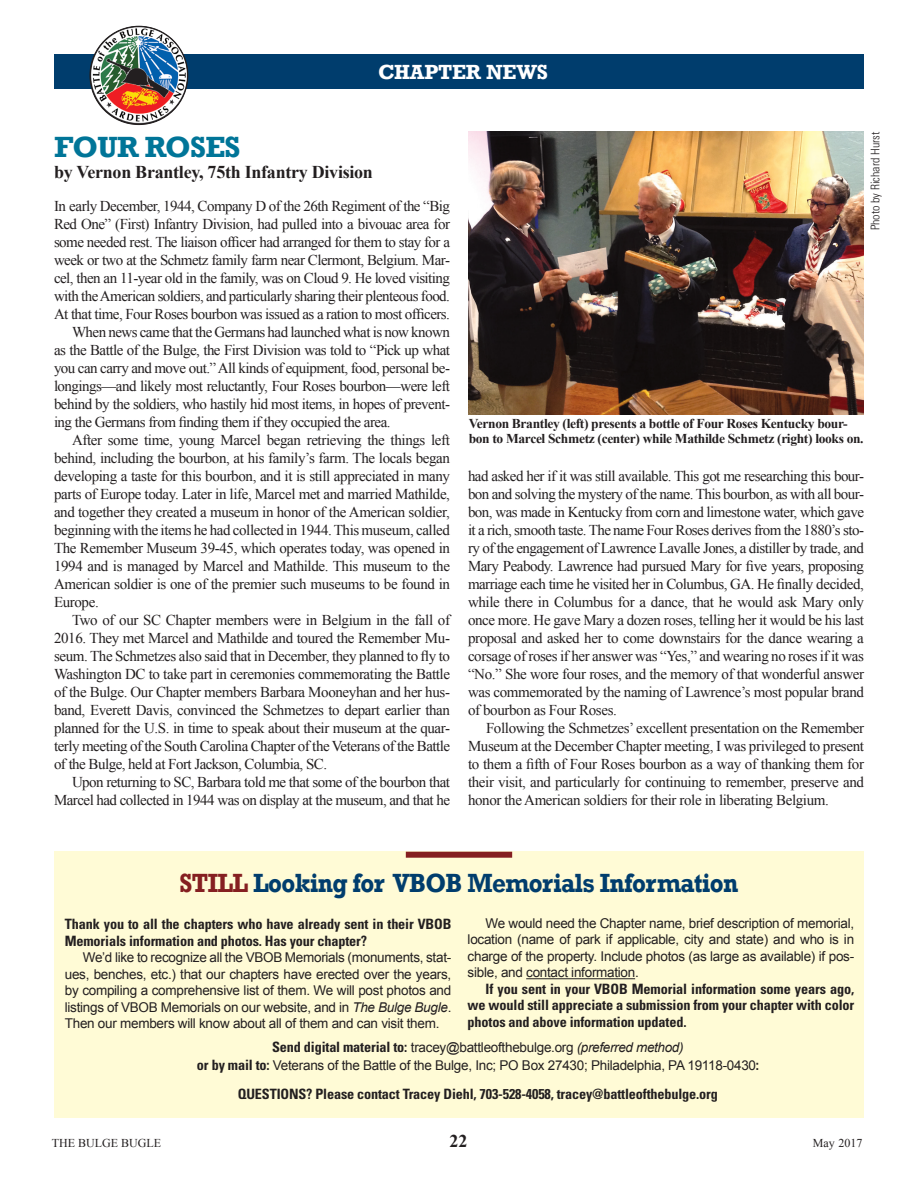
<style>
.page{position:relative;width:918px;height:1188px;background:#fff}
.page>*{position:absolute;margin:0;border:0;box-sizing:border-box;transform-origin:0 0}
.new_headline{font:700 30px "Rockwell";letter-spacing:-.025em;color:#007598}
.new_jumphead{font:700 27px "Rockwell";letter-spacing:-.025em;color:#003d6d;scale:.9 1}
.t1{font:700 21px "Rockwell";letter-spacing:-.01em;color:#fff}
.BYLINE{font:700 18px "Times New Roman";letter-spacing:-.015em;color:#231f20}
.BODY{font:15px/18px "Times New Roman";letter-spacing:-.035em;color:#231f20;text-align:justify}
.BODY-2{font:700 condensed 14.25px/16.5px "Univers";letter-spacing:-.01em;color:#231f20}
.BODY-3{font:13.5px/16.5px "Arial";letter-spacing:-.02em;color:#231f20;text-align:justify}
.t2{font:700 13.5px/15px "Times New Roman";letter-spacing:-.025em;color:#231f20}
.t3{font:12px "Times New Roman";color:#231f20}
.photo_credit{font:300 condensed 12px "Univers";color:#231f20}
.s1{color:#851f21}
.s2{font-style:italic}
.s3{font-family:"Univers";font-weight:700;font-stretch:condensed;font-size:14.25px}
</style>
<div class="page">
<div style="left:54px;top:54px;width:810px;height:35px;background:#003d6d"></div>
<img style="left:468px;top:132px;width:396px;height:283px">
<div style="left:54px;top:851px;width:810px;height:267px;background:#fffbd6"></div>
<hr style="left:526px;top:978px;width:109px;height:1px;background:#231f20">
<div style="left:406px;top:852px;width:106px;height:6px;background:#851f21"></div>
<img style="left:90px;top:26px;width:98px;height:99px;border-radius:49px">
<p class="t1" style="left:378px;top:59px;width:172px">CHAPTER NEWS</p>
<p class="new_headline" style="left:54px;top:129px;width:188px">FOUR ROSES</p>
<p class="BYLINE" style="left:54px;top:160px;width:320px">by Vernon Brantley, 75th Infantry Division</p>
<p class="BODY" style="left:54px;top:197px;width:398px">In early December, 1944, Company D of the 26th Regiment of the “Big Red One” (First) Infantry Division, had pulled into a bivouac area for some needed rest. The liaison officer had arranged for them to stay for a week or two at the Schmetz family farm near Clermont, Belgium. Mar&shy;cel, then an 11-year old in the family, was on Cloud 9. He loved visiting with the American soldiers, and particularly sharing their plenteous food.<br>At that time, Four Roses bourbon was issued as a ration to most officers.</p>
<p class="BODY" style="left:54px;top:323px;width:398px;text-indent:18px">When news came that the Germans had launched what is now known as the Battle of the Bulge, the First Division was told to “Pick up what you can carry and move out.” All kinds of equipment, food, personal be&shy;longings—and likely most reluctantly, Four Roses bourbon—were left behind by the soldiers, who hastily hid most items, in hopes of prevent&shy;ing the Germans from finding them if they occupied the area.</p>
<p class="BODY" style="left:54px;top:431px;width:398px;text-indent:18px">After some time, young Marcel began retrieving the things left behind, including the bourbon, at his family’s farm. The locals began developing a taste for this bourbon, and it is still appreciated in many parts of Europe today. Later in life, Marcel met and married Mathilde, and together they created a museum in honor of the American soldier, beginning with the items he had collected in 1944. This museum, called The Remember Museum 39-45, which operates today, was opened in 1994 and is managed by Marcel and Mathilde. This museum to the American soldier is one of the premier such museums to be found in Europe.</p>
<p class="BODY" style="left:54px;top:611px;width:398px;text-indent:18px">Two of our SC Chapter members were in Belgium in the fall of 2016. They met Marcel and Mathilde and toured the Remember Mu&shy;seum. The Schmetzes also said that in December, they planned to fly to Washington DC to take part in ceremonies commemorating the Battle of the Bulge. Our Chapter members Barbara Mooneyhan and her hus&shy;band, Everett Davis, convinced the Schmetzes to depart earlier than planned for the U.S. in time to speak about their museum at the quar&shy;terly meeting of the South Carolina Chapter of the Veterans of the Battle of the Bulge, held at Fort Jackson, Columbia, SC.</p>
<p class="BODY" style="left:54px;top:773px;width:398px;text-align:right">Upon returning to SC, Barbara told me that some of the bourbon that<br>Marcel had collected in 1944 was on display at the museum, and that he</p>
<p class="photo_credit" style="left:868px;top:230px;width:100px;rotate:-90deg">Photo by Richard Hurst</p>
<p class="t2" style="left:469px;top:416px;width:396px">Vernon Brantley (left) presents a bottle of Four Roses Kentucky bour&shy;bon to Marcel Schmetz (center) while Mathilde Schmetz (right) looks on.</p>
<p class="BODY" style="left:468px;top:467px;width:398px">had asked her if it was still available. This got me researching this bour&shy;bon and solving the mystery of the name. This bourbon, as with all bour&shy;bon, was made in Kentucky from corn and limestone water, which gave it a rich, smooth taste. The name Four Roses derives from the 1880’s sto&shy;ry of the engagement of Lawrence Lavalle Jones, a distiller by trade, and Mary Peabody. Lawrence had pursued Mary for five years, proposing marriage each time he visited her in Columbus, GA. He finally decided, while there in Columbus for a dance, that he would ask Mary only once more. He gave Mary a dozen roses, telling her it would be his last proposal and asked her to come downstairs for the dance wearing a corsage of roses if her answer was “Yes,” and wearing no roses if it was “No.” She wore four roses, and the memory of that wonderful answer was commemorated by the naming of Lawrence’s most popular brand of bourbon as Four Roses.</p>
<p class="BODY" style="left:468px;top:719px;width:398px;text-indent:18px">Following the Schmetzes’ excellent presentation on the Remember Museum at the December Chapter meeting, I was privileged to present to them a fifth of Four Roses bourbon as a way of thanking them for their visit, and particularly for continuing to remember, preserve and honor the American soldiers for their role in liberating Belgium.</p>
<p class="new_jumphead" style="left:180px;top:867px;width:622px"><span class="s1">STILL</span> Looking for VBOB Memorials Information</p>
<p class="BODY-2" style="left:65px;top:915px;width:388px">Thank you to all the chapters who have already sent in their VBOB<br>Memorials information and photos. Has your chapter?</p>
<p class="BODY-3" style="left:65px;top:949px;width:388px;text-indent:18px">We’d like to recognize all the VBOB Memorials (monuments, stat&shy;ues, benches, etc.) that our chapters have erected over the years, by compiling a comprehensive list of them. We will post photos and listings of VBOB Memorials on our website, and in <span class="s2">The Bulge Bugle</span>.<br>Then our members will know about all of them and can visit them.</p>
<p class="BODY-3" style="left:468px;top:915px;width:388px;text-indent:18px">We would need the Chapter name, brief description of memorial, location (name of park if applicable, city and state) and who is in charge of the property. Include photos (as large as available) if pos&shy;sible, and contact information.</p>
<p class="BODY-2" style="left:468px;top:980px;width:388px;text-align:justify;text-indent:18px">If you sent in your VBOB Memorial information some years ago, we would still appreciate a submission from your chapter with color photos and above information updated.</p>
<p class="BODY-3" style="left:197px;top:1039px;width:564px;line-height:18px;text-align:center"><span class="s3">Send digital material to:</span> tracey@battleofthebulge.org <span class="s2">(preferred method)<br></span><span class="s3">or by mail to:</span> Veterans of the Battle of the Bulge, Inc; PO Box 27430; Philadelphia, PA 19118-0430<span class="s3">:</span></p>
<p class="BODY-2" style="left:238px;top:1085px;width:482px">QUESTIONS? Please contact Tracey Diehl, 703-528-4058, tracey@battleofthebulge.org</p>
<p class="t3" style="left:52px;top:1135px;width:111px">THE BULGE BUGLE</p>
<p class="BYLINE" style="left:449px;top:1129px;width:19px">22</p>
<p class="t3" style="left:813px;top:1135px;width:51px">May 2017</p>
</div>
